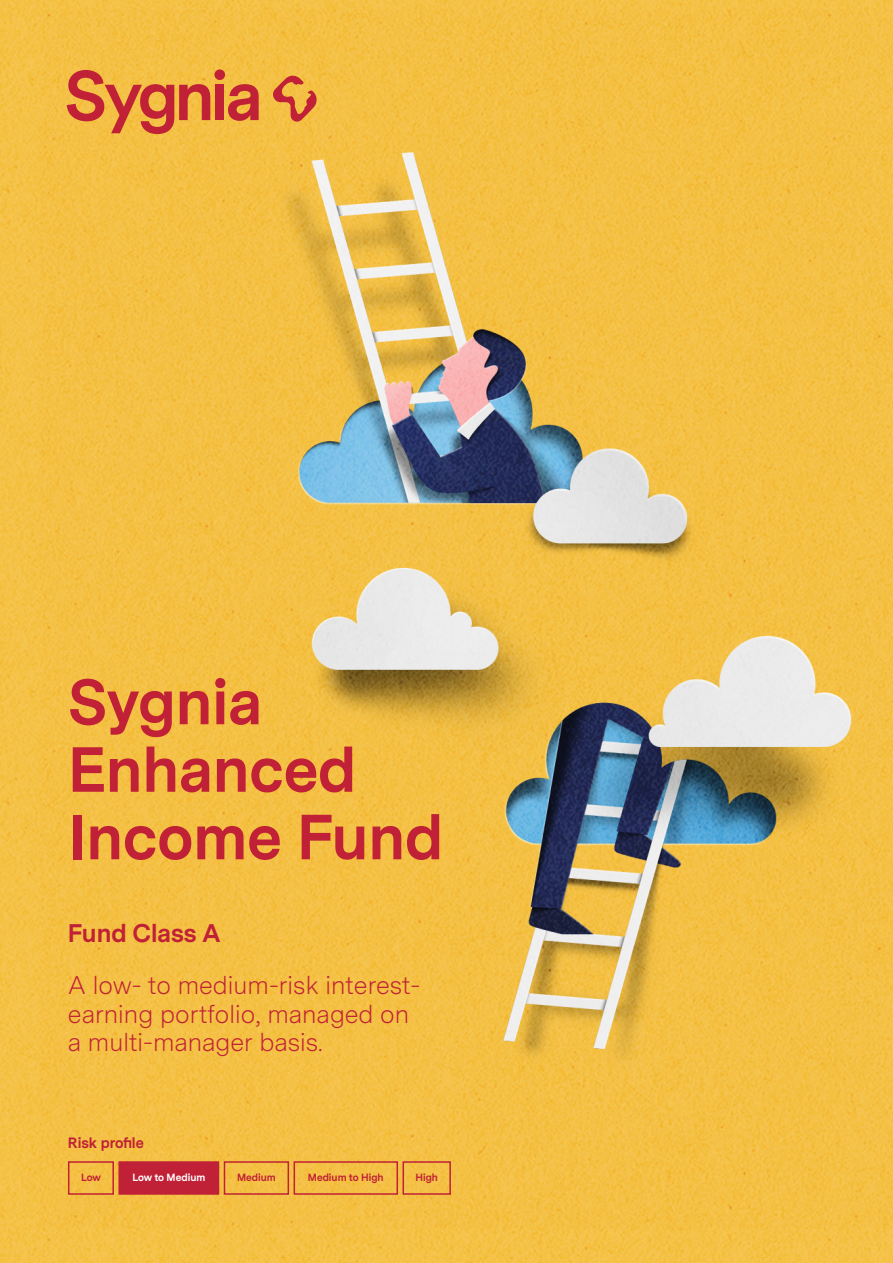
<style>
.page{position:relative;width:893px;height:1263px;background:#fff}
.page>*{position:absolute;margin:0;border:0;box-sizing:border-box;transform-origin:0 0}
.t1{font:700 63.6px/67.5px "Sygnia Messina Sans";color:#c02136}
.t2{font:300 25.5px/28.5px "Sygnia Messina Sans";color:#c02136}
.t3{font:700 25.5px "Sygnia Messina Sans";color:#c02136}
.t4{font:700 15px "Sygnia Messina Sans";color:#c02136}
.t5{font:700 10.5px "Sygnia Messina Sans";color:#c02136}
.t6{font:700 10.5px "Sygnia Messina Sans";color:#fff}
</style>
<div class="page">
<img style="left:0;top:0;width:893px;height:1263px">
<div style="left:215px;top:85px;width:9px;height:35px;background:#c02136"></div>
<svg style="left:228px;top:84px;width:31px;height:37px"></svg>
<div style="left:214px;top:69px;width:11px;height:11px;background:#c02136;border-radius:50%"></div>
<svg style="left:67px;top:70px;width:143px;height:64px;background:#e0853e"></svg>
<svg style="left:272px;top:75px;width:46px;height:47px;background:#e48f3f"></svg>
<div style="left:224px;top:1161px;width:65px;height:34px;border:2px solid #c02136"></div>
<div style="left:68px;top:1161px;width:46px;height:34px;border:2px solid #c02136"></div>
<div style="left:119px;top:1162px;width:99px;height:32px;background:#c02136"></div>
<div style="left:118px;top:1161px;width:101px;height:34px;border:2px solid #c02136"></div>
<div style="left:294px;top:1161px;width:104px;height:34px;border:2px solid #c02136"></div>
<div style="left:402px;top:1161px;width:49px;height:34px;border:2px solid #c02136"></div>
<h1 class="t1" style="left:68px;top:672px;width:377px">Sygnia<br>Enhanced<br>Income Fund</h1>
<p class="t3" style="left:68px;top:918px;width:154px">Fund Class A</p>
<p class="t2" style="left:68px;top:972px;width:354px">A low- to medium-risk interest&shy;earning portfolio, managed on a multi-manager basis.</p>
<p class="t4" style="left:68px;top:1134px;width:77px">Risk profile</p>
<p class="t5" style="left:81px;top:1171px;width:21px">Low</p>
<p class="t6" style="left:132px;top:1171px;width:75px">Low to Medium</p>
<p class="t5" style="left:237px;top:1171px;width:40px">Medium</p>
<p class="t5" style="left:308px;top:1171px;width:77px">Medium to High</p>
<p class="t5" style="left:415px;top:1171px;width:24px">High</p>
</div>
